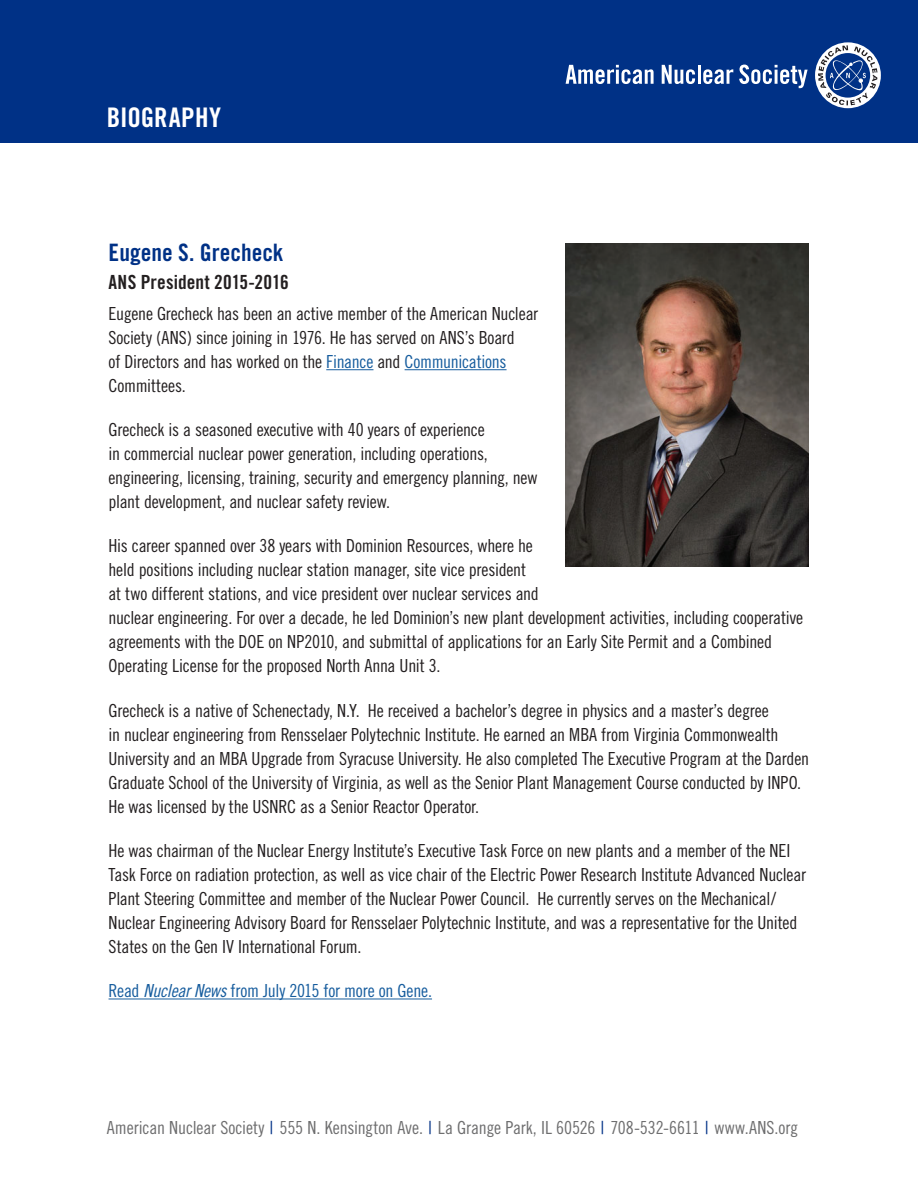
<style>
.page{position:relative;width:918px;height:1188px;background:#fff}
.page>*{position:absolute;margin:0;border:0;box-sizing:border-box;transform-origin:0 0}
.t1{font:27px "Trade Gothic LT Std Bd Cn 20";letter-spacing:.005em;color:#fff}
.t2{font:24px "Trade Gothic LT Std Bd Cn 20";color:#003186}
.t3{font:19.5px "Trade Gothic Bold Cond Twenty";letter-spacing:.005em;color:#231f20}
.t4{font:18px/24px "Trade Gothic Cond Eighteen";letter-spacing:-.015em;color:#231f20}
.t5{font:18px "Trade Gothic LT Std Cn 18";letter-spacing:-.005em;color:#6e6e6f}
.t6{font:18px "Trade Gothic Cond Eighteen";letter-spacing:-.01em;color:#175d9e}
.s1{color:#175d9e}
.s2{font-family:"Trade Gothic Cond Eighteen Obl"}
.s3{color:#003186}
</style>
<div class="page">
<hr style="left:326px;top:369px;width:47px;height:1px;background:#175d9e">
<hr style="left:405px;top:369px;width:102px;height:1px;background:#175d9e">
<hr style="left:109px;top:999px;width:323px;height:1px;background:#175d9e">
<div style="left:0;top:0;width:918px;height:143px;background:#003186"></div>
<svg style="left:566px;top:65px;width:88px;height:19px"></svg>
<svg style="left:662px;top:65px;width:33px;height:19px"></svg>
<hr style="left:698px;top:65px;width:3px;height:19px;background:#fff">
<svg style="left:703px;top:69px;width:30px;height:15px"></svg>
<svg style="left:739px;top:42px;width:142px;height:67px"></svg>
<img style="left:566px;top:243px;width:243px;height:324px">
<p class="t1" style="left:107px;top:101px;width:116px">BIOGRAPHY</p>
<p class="t2" style="left:109px;top:238px;width:177px">Eugene S. Grecheck</p>
<p class="t3" style="left:109px;top:270px;width:182px">ANS President 2015-2016</p>
<p class="t4" style="left:109px;top:301px;width:431px">Eugene Grecheck has been an active member of the American Nuclear Society (ANS) since joining in 1976. He has served on ANS’s Board<br>of Directors and has worked on the <span class="s1">Finance</span> and <span class="s1">Communications </span>Committees.</p>
<p class="t4" style="left:109px;top:418px;width:430px">Grecheck is a seasoned executive with 40 years of experience<br>in commercial nuclear power generation, including operations, engineering, licensing, training, security and emergency planning, new plant development, and nuclear safety review.</p>
<p class="t4" style="left:109px;top:534px;width:696px">His career spanned over 38 years with Dominion Resources, where he<br>held positions including nuclear station manager, site vice president<br>at two different stations, and vice president over nuclear services and<br>nuclear engineering. For over a decade, he led Dominion’s new plant development activities, including cooperative agreements with the DOE on NP2010, and submittal of applications for an Early Site Permit and a Combined Operating License for the proposed North Anna Unit 3.</p>
<p class="t4" style="left:109px;top:698px;width:702px">Grecheck is a native of Schenectady, N.Y. He received a bachelor’s degree in physics and a master’s degree<br>in nuclear engineering from Rensselaer Polytechnic Institute. He earned an MBA from Virginia Commonwealth University and an MBA Upgrade from Syracuse University. He also completed The Executive Program at the Darden Graduate School of the University of Virginia, as well as the Senior Plant Management Course conducted by INPO.<br>He was licensed by the USNRC as a Senior Reactor Operator.</p>
<p class="t4" style="left:109px;top:838px;width:699px">He was chairman of the Nuclear Energy Institute’s Executive Task Force on new plants and a member of the NEI Task Force on radiation protection, as well as vice chair of the Electric Power Research Institute Advanced Nuclear Plant Steering Committee and member of the Nuclear Power Council. He currently serves on the Mechanical/ Nuclear Engineering Advisory Board for Rensselaer Polytechnic Institute, and was a representative for the United States on the Gen IV International Forum.</p>
<p class="t6" style="left:109px;top:980px;width:325px">Read <span class="s2">Nuclear News</span> from July 2015 for more on Gene.</p>
<p class="t5" style="left:107px;top:1117px;width:693px">American Nuclear Society <span class="s3">|</span> 555 N. Kensington Ave. <span class="s3">|</span> La Grange Park, IL 60526 <span class="s3">|</span> 708-532-6611 <span class="s3">|</span> www.ANS.org</p>
</div>
